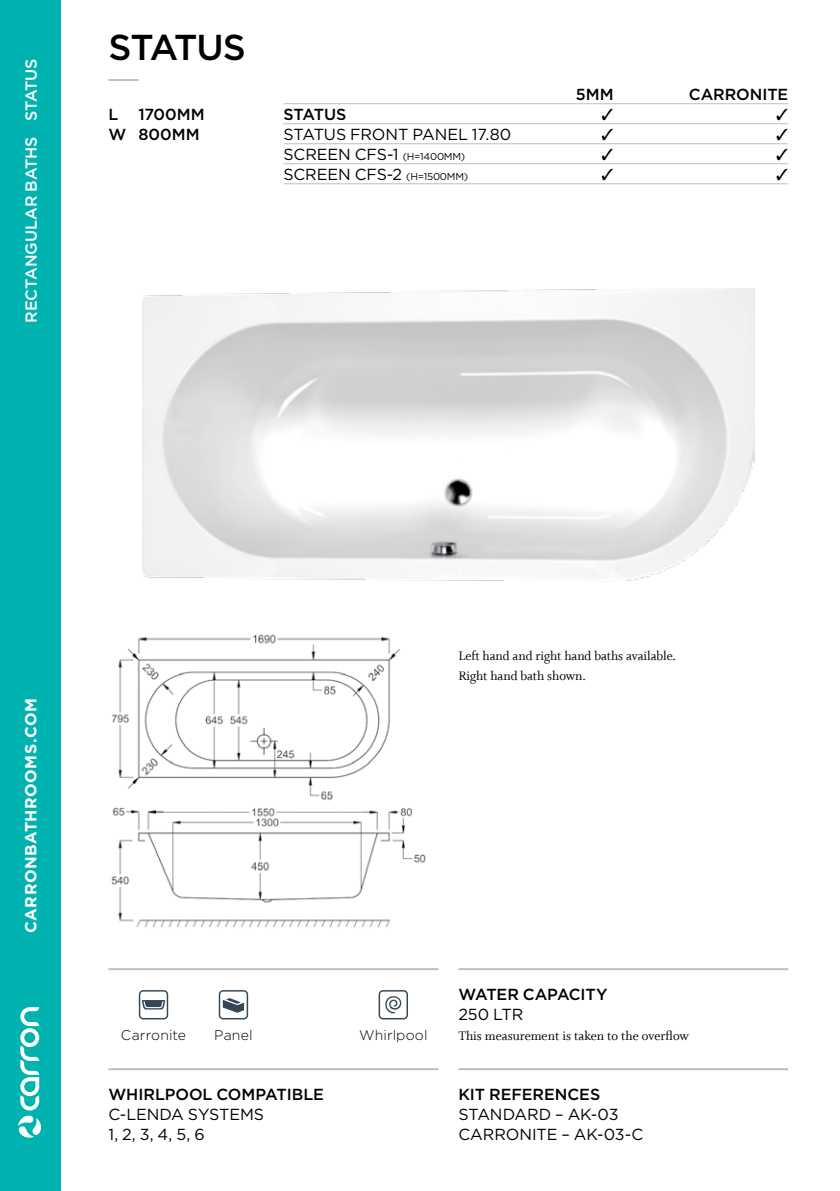
<style>
.page{position:relative;width:840px;height:1191px;background:#fff}
.page>*{position:absolute;margin:0;border:0;box-sizing:border-box;transform-origin:0 0}
.t1{font:500 36px "Gotham";color:#000}
.t2{font:16px/20px "Gotham";letter-spacing:-.01em;color:#000}
.t3{font:500 16px/20px "Gotham";color:#000}
.t4{font:500 16px "Gotham";letter-spacing:-.005em;color:#fff}
.t5{font:700 16px "Gotham";letter-spacing:.03em;color:#fff}
.t6{font:14px/20px "Whitman Roman LF";letter-spacing:-.005em;color:#000}
.t7{font:300 14px "Gotham";letter-spacing:.01em;color:#000}
.s1{font-size:10px}
</style>
<div class="page">
<hr style="left:108px;top:79px;width:30px;height:2px;background:#bcbec0">
<svg style="left:139px;top:990px;width:29px;height:29px"></svg>
<svg style="left:219px;top:990px;width:29px;height:29px"></svg>
<svg style="left:378px;top:990px;width:30px;height:29px"></svg>
<hr style="left:108px;top:1068px;width:330px;height:2px;background:#bcbec0">
<hr style="left:108px;top:968px;width:330px;height:2px;background:#bcbec0">
<hr style="left:458px;top:968px;width:329px;height:2px;background:#bcbec0">
<hr style="left:458px;top:1068px;width:329px;height:2px;background:#bcbec0">
<div style="left:0;top:0;width:60px;height:1191px;background:#00b3b0"></div>
<hr style="left:283px;top:103px;width:504px;height:1px;background:#bcbec0">
<hr style="left:283px;top:123px;width:504px;height:1px;background:#bcbec0">
<hr style="left:283px;top:143px;width:504px;height:1px;background:#bcbec0">
<hr style="left:283px;top:163px;width:504px;height:1px;background:#bcbec0">
<hr style="left:283px;top:183px;width:504px;height:1px;background:#bcbec0">
<img style="left:111px;top:634px;width:315px;height:294px">
<img style="left:142px;top:289px;width:611px;height:292px">
<svg style="left:18px;top:1007px;width:23px;height:130px"></svg>
<p class="t4" style="left:22px;top:323px;width:266px;rotate:-90deg">RECTANGU LAR BATHS STATUS</p>
<h1 class="t1" style="left:108px;top:27px;width:139px">STATU S</h1>
<p class="t3" style="left:108px;top:104px;width:98px;text-indent:30px">1700MM<br>W 800MM</p>
<p class="t3" style="left:108px;top:104px;width:6px">L</p>
<p class="t3" style="left:283px;top:104px;width:64px">STATU S</p>
<p class="t2" style="left:283px;top:124px;width:229px">STATUS FRONT PANEL 17.80</p>
<p class="t2" style="left:283px;top:144px;width:183px">SCREEN CFS-1 <span class="s1">(H =1400MM)</span></p>
<p class="t2" style="left:283px;top:164px;width:186px">SCREEN CFS-2 <span class="s1">(H =1500MM)</span></p>
<p class="t3" style="left:575px;top:84px;width:63px">5MM CARR</p>
<p class="t3" style="left:735px;top:84px;width:53px">ONITE</p>
<p class="t5" style="left:22px;top:933px;width:236px;rotate:-90deg">carronbathrooms.com</p>
<p class="t6" style="left:458px;top:646px;width:219px">Left hand and right hand baths available.<br>Right hand bath shown.</p>
<p class="t7" style="left:121px;top:1027px;width:67px">Carronite</p>
<p class="t7" style="left:214px;top:1027px;width:40px">Panel</p>
<p class="t7" style="left:359px;top:1027px;width:70px">Whirlpool</p>
<p class="t3" style="left:108px;top:1084px;width:217px">WHIRLPOOL COMPATIBLE</p>
<p class="t2" style="left:108px;top:1104px;width:155px">C-LENDA SYSTEMS<br>1, 2, 3, 4, 5, 6</p>
<p class="t3" style="left:458px;top:984px;width:151px">WATER CAPACITY</p>
<p class="t2" style="left:458px;top:1004px;width:66px">250 LTR</p>
<p class="t6" style="left:458px;top:1026px;width:232px">This measurement is taken to the overflow</p>
<p class="t3" style="left:458px;top:1084px;width:143px">KIT REFERENCES</p>
<p class="t2" style="left:458px;top:1104px;width:186px">STANDARD – AK-03<br>CARRONITE – AK-03-C</p>
</div>
